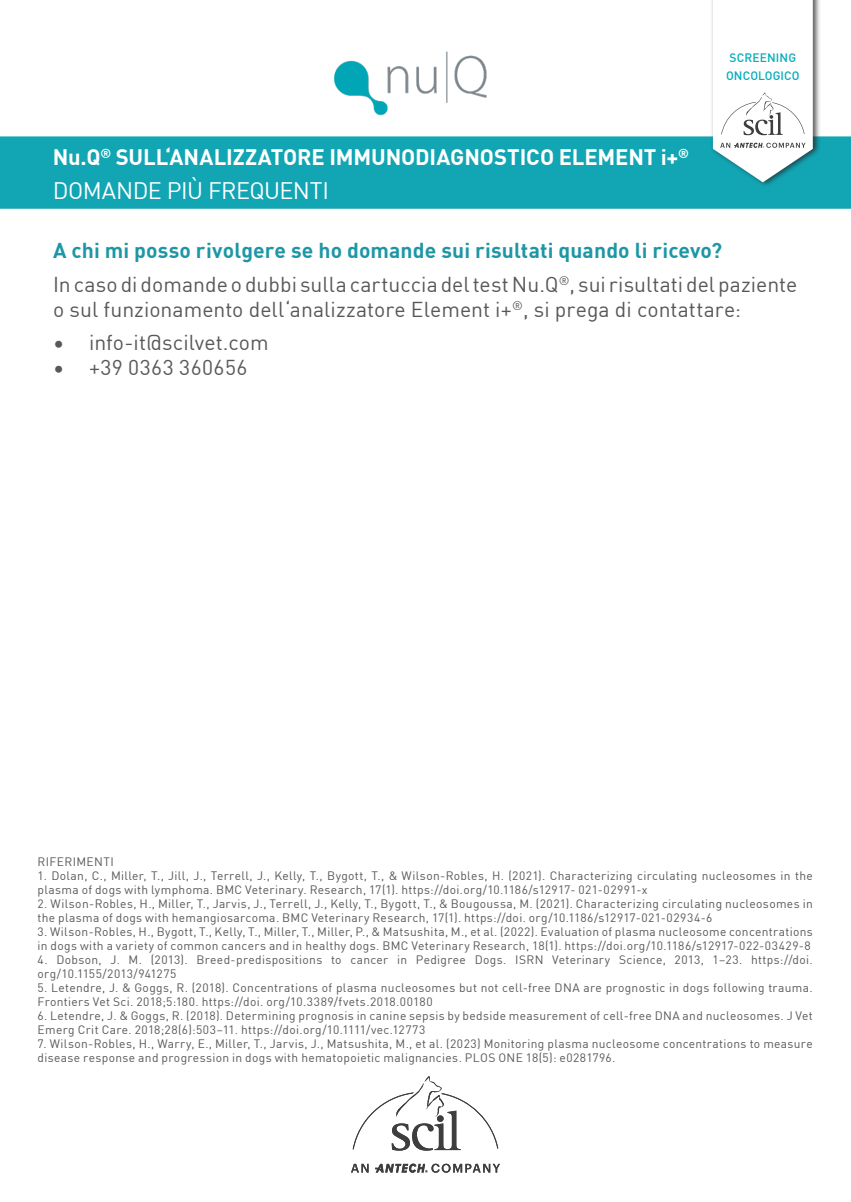
<style>
.page{position:relative;width:851px;height:1202px;background:#fff}
.page>*{position:absolute;margin:0;border:0;box-sizing:border-box;transform-origin:0 0}
.t1{font:23.4px "DIN";letter-spacing:-.02em;color:#fff}
.t2{font:700 22px "DIN Pro";letter-spacing:-.005em;color:#fff}
.t3{font:21.2px/25px "DIN Pro";letter-spacing:.005em;color:#57585a}
.t4{font:700 21.2px "DIN Pro";letter-spacing:.005em;color:#1d97a5}
.t5{font:12px/14px "DIN Pro";letter-spacing:.025em;color:#57585a}
.t6{font:500 12px "DIN Pro";letter-spacing:.01em;color:#00adb9}
</style>
<div class="page">
<img style="left:334px;top:51px;width:153px;height:65px">
<div style="left:0;top:136px;width:850px;height:73px;background:#12a5b4"></div>
<svg style="left:352px;top:1076px;width:146px;height:75px"></svg>
<svg style="left:351px;top:1164px;width:17px;height:8px"></svg>
<svg style="left:375px;top:1164px;width:125px;height:9px"></svg>
<div style="left:710px;top:0;width:111px;height:188px;background:#231f20;opacity:.75"></div>
<svg style="left:712px;top:0;width:100px;height:182px"></svg>
<p class="t2" style="left:53px;top:140px;width:637px">Nu.Q<sup>®</sup> SULL‘ANALIZZATORE IMMUNODIAGNOSTICO ELEMENT i+<sup>®</sup></p>
<p class="t1" style="left:53px;top:176px;width:278px">DOMANDE PIÙ FREQUENTI</p>
<p class="t6" style="left:729px;top:48px;width:68px">SCREENING</p>
<p class="t6" style="left:726px;top:66px;width:75px">ONCOLOGICO</p>
<p class="t4" style="left:53px;top:234px;width:670px">A chi mi posso rivolgere se ho domande sui risultati quando li ricevo?</p>
<p class="t3" style="left:53px;top:271px;width:745px">In caso di domande o dubbi sulla cartuccia del test Nu.Q<sup>®</sup>, sui risultati del paziente o sul funzionamento dell‘analizzatore Element i+<sup>®</sup>, si prega di contattare:</p>
<p class="t3" style="left:53px;top:329px;width:217px">• info-it@scilvet.com</p>
<p class="t3" style="left:53px;top:354px;width:196px">• +39 0363 360656</p>
<p class="t5" style="left:38px;top:853px;width:78px">RIFERIMENTI</p>
<p class="t5" style="left:38px;top:867px;width:776px">1. Dolan, C., Miller, T., Jill, J., Terrell, J., Kelly, T., Bygott, T., &amp; Wilson-Robles, H. (2021). Characterizing circulating nucleosomes in the plasma of dogs with lymphoma. BMC Veterinary. Research, 17(1). https://doi.org/10.1186/s12917- 021-02991-x</p>
<p class="t5" style="left:38px;top:895px;width:776px">2. Wilson-Robles, H., Miller, T., Jarvis, J., Terrell, J., Kelly, T., Bygott, T., &amp; Bougoussa, M. (2021). Characterizing circulating nucleosomes in the plasma of dogs with hemangiosarcoma. BMC Veterinary Research, 17(1). https://doi. org/10.1186/s12917-021-02934-6</p>
<p class="t5" style="left:38px;top:923px;width:776px">3. Wilson-Robles, H., Bygott, T., Kelly, T., Miller, T., Miller, P., &amp; Matsushita, M., et al. (2022). Evaluation of plasma nucleosome concentrations in dogs with a variety of common cancers and in healthy dogs. BMC Veterinary Research, 18(1). https://doi.org/10.1186/s12917-022-03429-8</p>
<p class="t5" style="left:38px;top:951px;width:776px">4. Dobson, J. M. (2013). Breed-predispositions to cancer in Pedigree Dogs. ISRN Veterinary Science, 2013, 1–23. https://doi. org/10.1155/2013/941275</p>
<p class="t5" style="left:38px;top:979px;width:776px">5. Letendre, J. &amp; Goggs, R. (2018). Concentrations of plasma nucleosomes but not cell-free DNA are prognostic in dogs following trauma.<br>Frontiers Vet Sci. 2018;5:180. https://doi. org/10.3389/fvets.2018.00180</p>
<p class="t5" style="left:38px;top:1007px;width:776px">6. Letendre, J. &amp; Goggs, R. (2018). Determining prognosis in canine sepsis by bedside measurement of cell-free DNA and nucleosomes. J Vet<br>Emerg Crit Care. 2018;28(6):503–11. https://doi.org/10.1111/vec.12773</p>
<p class="t5" style="left:38px;top:1035px;width:776px">7. Wilson-Robles, H., Warry, E., Miller, T., Jarvis, J., Matsushita, M., et al. (2023) Monitoring plasma nucleosome concentrations to measure disease response and progression in dogs with hematopoietic malignancies. PLOS ONE 18(5): e0281796.</p>
</div>
